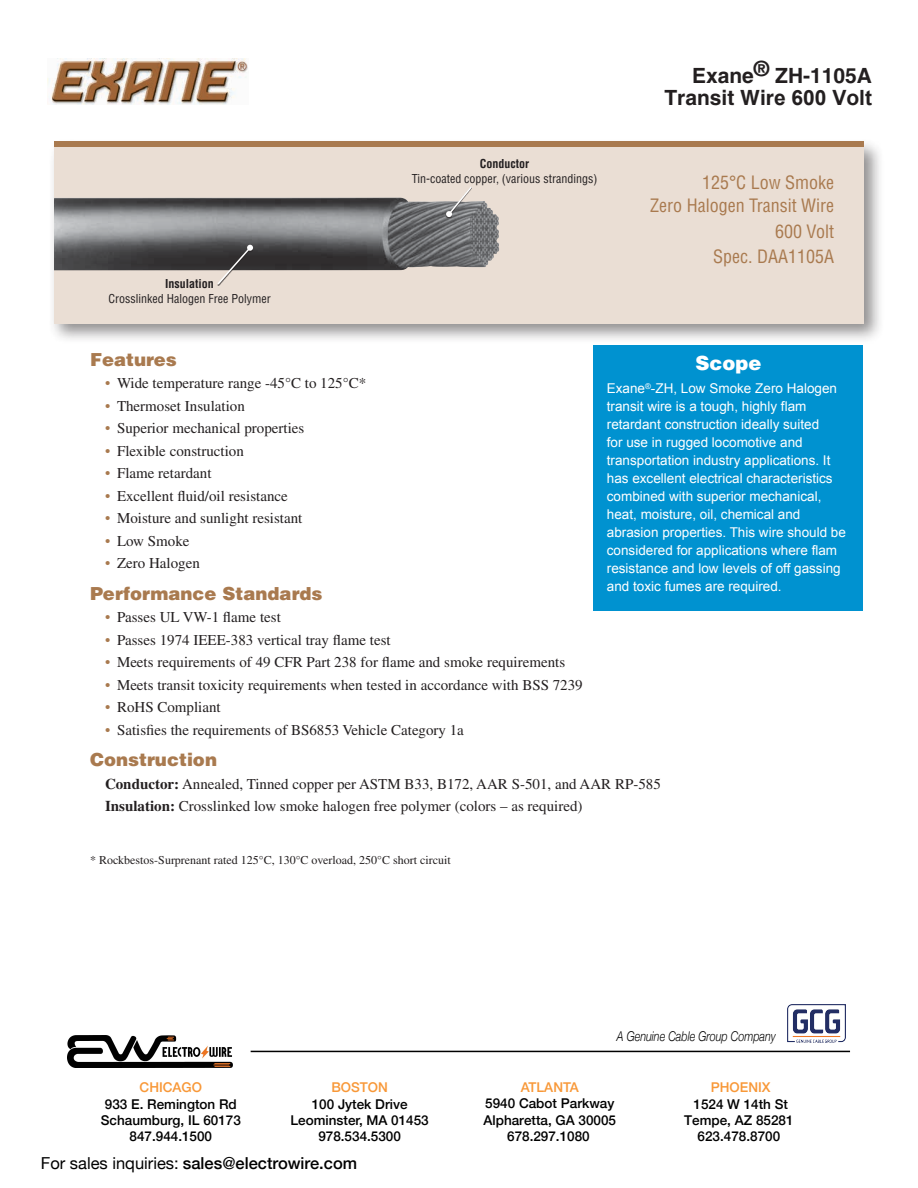
<style>
.page{position:relative;width:918px;height:1188px;background:#fff}
.page>*{position:absolute;margin:0;border:0;box-sizing:border-box;transform-origin:0 0}
.t1{font:700 21px/22px "Helvetica";color:#231f20;text-align:right}
.t2{font:900 19.5px "Helvetica";color:#fff}
.t3{font:condensed 18px/22.5px "Helvetica";color:#a97a4f;text-align:right}
.t4{font:900 18px "Helvetica";color:#a97a4f}
.t5{font:500 16.5px "Helvetica Neue";color:#000}
.t6{font:15px/22.5px "Times";color:#231f20}
.t7{font:13.5px/18px "Arial";color:#fff}
.t8{font:500 13.5px/16.4px "Helvetica Neue";color:#000;text-align:center}
.t9{font:500 13.5px "Helvetica Neue";color:#f89838}
.t10{font:italic 300 13.5px "Helvetica Neue";color:#000;scale:.8 1}
.t11{font:condensed 12px "Helvetica";color:#231f20}
.t12{font:12px "Times";color:#231f20}
.t13{font:700 condensed 12px "Helvetica";color:#231f20}
.s1{font-family:"Arial"}
.s2{color:#a97a4f}
.s3{font-weight:700}
.s4{font-weight:400}
</style>
<div class="page">
<div style="left:593px;top:345px;width:270px;height:266px;background:#0092d0"></div>
<div style="left:48px;top:138px;width:837px;height:207px;background:#231f20;opacity:.5"></div>
<div style="left:54px;top:144px;width:810px;height:180px;background:#eaded4"></div>
<div style="left:54px;top:141px;width:810px;height:6px;background:#a97a4f"></div>
<img style="left:48px;top:59px;width:200px;height:45px">
<img style="left:54px;top:198px;width:445px;height:72px">
<div style="left:446px;top:188px;width:26px;height:30px;background:#231f20;opacity:.75"></div>
<svg style="left:446px;top:187px;width:27px;height:30px"></svg>
<svg style="left:216px;top:245px;width:37px;height:41px"></svg>
<hr style="left:251px;top:1051px;width:599px;height:1px;background:#000">
<img style="left:68px;top:1035px;width:164px;height:33px">
<img style="left:788px;top:1004px;width:58px;height:38px">
<p class="t13" style="left:165px;top:276px;width:50px">Insulation</p>
<p class="t11" style="left:108px;top:291px;width:164px">Crosslinked Halogen Free Polymer</p>
<p class="t13" style="left:480px;top:157px;width:51px">Conductor</p>
<p class="t11" style="left:412px;top:171px;width:187px">Tin-coated copper, (various strandings)</p>
<h1 class="t1" style="left:664px;top:64px;width:209px">Exane® ZH-1105A<br>Transit Wir<span class="s1">e</span> <span class="s1">600 Volt</span></h1>
<p class="t3" style="left:650px;top:171px;width:186px">125°C Low Smoke<br>Zero Halogen Transit Wire</p>
<p class="t3" style="left:713px;top:218px;width:123px;line-height:25.8px">600 Volt<br>Spec. DAA1105A</p>
<p class="t4" style="left:90px;top:347px;width:88px">Features</p>
<p class="t6" style="left:105px;top:372px;width:263px"><span class="s2">•</span> Wide temperature range -45°C to 125°C*</p>
<p class="t6" style="left:105px;top:394px;width:141px"><span class="s2">•</span> Thermoset Insulation</p>
<p class="t6" style="left:105px;top:417px;width:201px"><span class="s2">•</span> Superior mechanical properties</p>
<p class="t6" style="left:105px;top:439px;width:140px"><span class="s2">•</span> Flexible construction</p>
<p class="t6" style="left:105px;top:462px;width:108px"><span class="s2">•</span> Flame retardant</p>
<p class="t6" style="left:105px;top:484px;width:184px"><span class="s2">•</span> Excellent fluid/oil resistance</p>
<p class="t6" style="left:105px;top:507px;width:199px"><span class="s2">•</span> Moisture and sunlight resistant</p>
<p class="t6" style="left:105px;top:529px;width:86px"><span class="s2">•</span> Low Smoke</p>
<p class="t6" style="left:105px;top:552px;width:96px"><span class="s2">•</span> Zero Halogen</p>
<p class="t4" style="left:90px;top:581px;width:234px">Performance Standards</p>
<p class="t6" style="left:105px;top:606px;width:177px"><span class="s2">•</span> Passes UL VW-1 flame test</p>
<p class="t6" style="left:105px;top:628px;width:287px"><span class="s2">•</span> Passes 1974 IEEE-383 vertical tray flame test</p>
<p class="t6" style="left:105px;top:651px;width:462px"><span class="s2">•</span> Meets requirements of 49 CFR Part 238 for flame and smoke requirements</p>
<p class="t6" style="left:105px;top:673px;width:479px"><span class="s2">•</span> Meets transit toxicity requirements when tested in accordance with BSS 7239</p>
<p class="t6" style="left:105px;top:696px;width:117px"><span class="s2">•</span> RoHS Compliant</p>
<p class="t6" style="left:105px;top:718px;width:360px"><span class="s2">•</span> Satisfies the requirements of BS6853 Vehicle Category 1a</p>
<p class="t4" style="left:90px;top:748px;width:129px">Construction</p>
<p class="t6" style="left:105px;top:772px;width:557px"><span class="s3">Conductor:</span> Annealed, Tinned copper per ASTM B33, B172, AAR S-501, and AAR RP-585<br><span class="s3">Insulation:</span> Crosslinked low smoke halogen free polymer (colors – as required)</p>
<h2 class="t2" style="left:695px;top:350px;width:68px">Scope</h2>
<p class="t7" style="left:607px;top:380px;width:241px">Exane<sup>®</sup>-ZH, Low Smoke Zero Halogen transit wire is a tough, highly flam retardant construction ideally suited<br>for use in rugged locomotive and transportation industry applications. It has excellent electrical characteristics combined with superior mechanical, heat, moisture, oil, chemical and abrasion properties. This wire should be considered for applications where flam resistance and low levels of off gassing and toxic fumes are required.</p>
<p class="t12" style="left:90px;top:854px;width:362px">* Rockbestos-Surprenant rated 125°C, 130°C overload, 250°C short circuit</p>
<p class="t9" style="left:140px;top:1077px;width:64px">CHICAGO</p>
<p class="t8" style="left:101px;top:1095px;width:142px">933 E. Remington Rd<br>Schaumburg, IL 60173<br>847.944.1500</p>
<p class="t9" style="left:331px;top:1077px;width:58px">BOSTON</p>
<p class="t8" style="left:291px;top:1095px;width:140px">100 Jytek Drive<br>Leominster, MA 01453<br>978.534.5300</p>
<p class="t5" style="left:41px;top:1150px;width:318px"><span class="s4">For sales inquiries:</span> sales@electrowire.com</p>
<p class="t10" style="left:617px;top:1025px;width:200px">A Genuine Cable Group Company</p>
<p class="t9" style="left:521px;top:1076px;width:60px">ATLANTA</p>
<p class="t8" style="left:484px;top:1094px;width:134px">5940 Cabot Parkway<br>Alpharetta, GA 30005<br>678.297.1080</p>
<p class="t9" style="left:711px;top:1076px;width:61px">PHOENIX</p>
<p class="t8" style="left:684px;top:1094px;width:111px">1524 W 14th St<br>Tempe, AZ 85281<br>623.478.8700</p>
</div>
